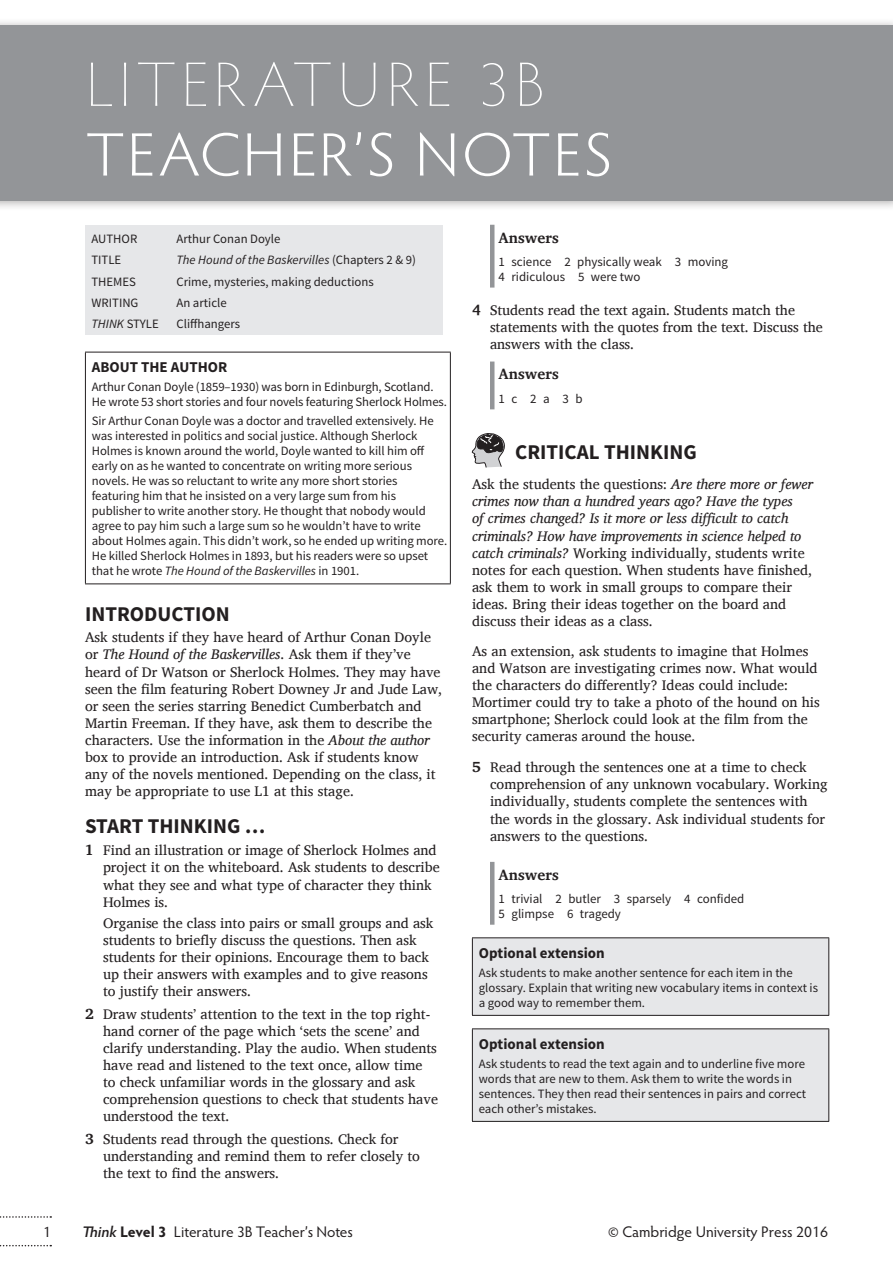
<style>
.page{position:relative;width:893px;height:1263px;background:#fff}
.page>*{position:absolute;margin:0;border:0;box-sizing:border-box;transform-origin:0 0}
.Unit_title{font:200 63px "Hypatia Sans Pro";letter-spacing:.085em;color:#fff;scale:1.05 1}
.Unit_title-2{font:300 61.5px "Hypatia Sans Pro";letter-spacing:.045em;color:#fff;scale:1.04 1}
._01_-_A_head{font:700 21px "Source Sans Pro";color:#231f20}
._03_-_Rubric_after_h{font:15.3px "Hypatia Sans Pro";color:#231f20}
._04_-_Box_head{font:700 15px "Source Sans Pro";color:#231f20}
._09_-_Answer_head{font:700 15px "Charis SIL";color:#231f20}
.Folio{font:15px "Hypatia Sans Pro";color:#231f20}
._03_-_UL_text_no_ind{font:14.25px/17.1px "Charis SIL";color:#231f20}
._03_-_NL_numbered_li{font:14.25px/17.1px "Charis SIL";color:#231f20}
._09_-_Answer_text{font:12.9px/15px "Source Sans Pro";color:#231f20}
._04_-_Box_text{font:12.75px/15px "Source Sans Pro";letter-spacing:-.005em;color:#231f20}
._01_-_Objectives_box{font:12.75px "Source Sans Pro";color:#231f20}
._01_-_Objectives_box-2{font:italic 12.75px "Source Sans Pro";color:#231f20}
.s1{font-style:normal}
.s2{font-style:italic}
.s3{font-weight:700;font-size:15px}
.s4{font-weight:600;font-style:italic}
.s5{font-weight:700}
</style>
<div class="page">
<div style="left:85px;top:225px;width:357px;height:110px;background:#e6e7e9"></div>
<hr style="left:85px;top:352px;width:1px;height:231px;background:#231f20">
<hr style="left:450px;top:352px;width:1px;height:231px;background:#231f20">
<hr style="left:85px;top:352px;width:366px;height:1px;background:#231f20">
<hr style="left:85px;top:583px;width:366px;height:1px;background:#231f20">
<hr style="left:490px;top:225px;width:4px;height:63px;background:#939598">
<hr style="left:490px;top:362px;width:4px;height:47px;background:#939598">
<svg style="left:471px;top:433px;width:34px;height:35px"></svg>
<hr style="left:490px;top:862px;width:4px;height:63px;background:#939598">
<div style="left:472px;top:938px;width:357px;height:77px;background:#e6e7e9"></div>
<hr style="left:472px;top:938px;width:1px;height:77px;background:#231f20">
<hr style="left:828px;top:938px;width:1px;height:77px;background:#231f20">
<hr style="left:472px;top:937px;width:357px;height:1px;background:#231f20">
<hr style="left:472px;top:1015px;width:357px;height:1px;background:#231f20">
<div style="left:472px;top:1029px;width:357px;height:92px;background:#e6e7e9"></div>
<hr style="left:472px;top:1029px;width:1px;height:92px;background:#231f20">
<hr style="left:828px;top:1029px;width:1px;height:92px;background:#231f20">
<hr style="left:472px;top:1028px;width:357px;height:1px;background:#231f20">
<hr style="left:472px;top:1121px;width:357px;height:1px;background:#231f20">
<div style="left:0;top:18px;width:893px;height:193px;background:#231f20;opacity:.35"></div>
<div style="left:0;top:25px;width:893px;height:176px;background:#939598"></div>
<svg style="left:0;top:1245px;width:51px;height:1px"></svg>
<svg style="left:0;top:1216px;width:51px;height:2px"></svg>
<p class="Folio" style="left:43px;top:1221px;width:9px">1</p>
<p class="Unit_title" style="left:86px;top:44px;width:438px">LITERATURE 3B</p>
<p class="Unit_title-2" style="left:86px;top:114px;width:508px">TEACHER’S NOTES</p>
<p class="_01_-_Objectives_box" style="left:91px;top:231px;width:47px">AUTHOR</p>
<p class="_01_-_Objectives_box" style="left:176px;top:231px;width:106px">Arthur Conan Doyle</p>
<p class="_01_-_Objectives_box" style="left:91px;top:252px;width:31px">TITLE</p>
<p class="_01_-_Objectives_box-2" style="left:176px;top:252px;width:241px">The Hound of the Baskervilles <span class="s1">(Chapters 2 &amp; 9)</span></p>
<p class="_01_-_Objectives_box" style="left:91px;top:273px;width:46px">THEMES</p>
<p class="_01_-_Objectives_box" style="left:176px;top:273px;width:199px">Crime, mysteries, making deductions</p>
<p class="_01_-_Objectives_box" style="left:91px;top:295px;width:49px">WRITING</p>
<p class="_01_-_Objectives_box" style="left:176px;top:295px;width:52px">An article</p>
<p class="_01_-_Objectives_box-2" style="left:91px;top:316px;width:69px">THINK <span class="s1">STYLE</span></p>
<p class="_01_-_Objectives_box" style="left:176px;top:316px;width:65px">Cliffhangers</p>
<p class="_04_-_Box_head" style="left:92px;top:357px;width:137px">ABOUT THE AUTHOR</p>
<p class="_04_-_Box_text" style="left:92px;top:380px;width:357px">Arthur Conan Doyle (1859–1930) was born in Edinburgh, Scotland.<br>He wrote 53 short stories and four novels featuring Sherlock Holmes.</p>
<p class="_04_-_Box_text" style="left:92px;top:414px;width:357px">Sir Arthur Conan Doyle was a doctor and travelled extensively. He was interested in politics and social justice. Although Sherlock Holmes is known around the world, Doyle wanted to kill him off early on as he wanted to concentrate on writing more serious novels. He was so reluctant to write any more short stories featuring him that he insisted on a very large sum from his publisher to write another story. He thought that nobody would agree to pay him such a large sum so he wouldn’t have to write about Holmes again. This didn’t work, so he ended up writing more.<br>He killed Sherlock Holmes in 1893, but his readers were so upset that he wrote <span class="s2">The Hound of the Baskervilles</span> in 1901.</p>
<p class="_01_-_A_head" style="left:85px;top:600px;width:146px">INTRODUCTION</p>
<p class="_03_-_UL_text_no_ind" style="left:85px;top:629px;width:359px">Ask students if they have heard of Arthur Conan Doyle or <span class="s2">The Hound of the Baskervilles</span>. Ask them if they’ve heard of Dr Watson or Sherlock Holmes. They may have seen the film featuring Robert Downey Jr and Jude Law, or seen the series starring Benedict Cumberbatch and Martin Freeman. If they have, ask them to describe the characters. Use the information in the <span class="s2">About the author </span>box to provide an introduction. Ask if students know any of the novels mentioned. Depending on the class, it may be appropriate to use L1 at this stage.</p>
<p class="_01_-_A_head" style="left:85px;top:813px;width:182px">START THINKING …</p>
<p class="_03_-_NL_numbered_li" style="left:103px;top:842px;width:338px;text-indent:-18px"><span class="s3">1</span> Find an illustration or image of Sherlock Holmes and project it on the whiteboard. Ask students to describe what they see and what type of character they think Holmes is.</p>
<p class="_03_-_NL_numbered_li" style="left:103px;top:914px;width:332px">Organise the class into pairs or small groups and ask students to briefly discuss the questions. Then ask students for their opinions. Encourage them to back up their answers with examples and to give reasons to justify their answers.</p>
<p class="_03_-_NL_numbered_li" style="left:103px;top:1005px;width:336px;text-indent:-18px"><span class="s3">2</span> Draw students’ attention to the text in the top right&shy;hand corner of the page which ‘sets the scene’ and clarify understanding. Play the audio. When students have read and listened to the text once, allow time to check unfamiliar words in the glossary and ask comprehension questions to check that students have understood the text.</p>
<p class="_03_-_NL_numbered_li" style="left:103px;top:1130px;width:319px;text-indent:-18px"><span class="s3">3</span> Students read through the questions. Check for understanding and remind them to refer closely to the text to find the answers.</p>
<p class="_09_-_Answer_head" style="left:499px;top:229px;width:62px">Answers</p>
<p class="_09_-_Answer_text" style="left:499px;top:255px;width:231px">1 science 2 physically weak 3 moving<br>4 ridiculous 5 were two</p>
<p class="_03_-_NL_numbered_li" style="left:490px;top:301px;width:334px;text-indent:-18px"><span class="s3">4</span> Students read the text again. Students match the statements with the quotes from the text. Discuss the answers with the class.</p>
<p class="_09_-_Answer_head" style="left:499px;top:365px;width:62px">Answers</p>
<p class="_09_-_Answer_text" style="left:499px;top:391px;width:86px">1c 2a 3b</p>
<p class="_01_-_A_head" style="left:515px;top:439px;width:183px">CRITICAL THINKING</p>
<p class="_03_-_UL_text_no_ind" style="left:472px;top:476px;width:343px">Ask the students the questions: <span class="s2">Are there more or fewer crimes now than a hundred years ago? Have the types<br>of crimes changed? Is it more or less difficult to catch criminals? How have improvements in science helped to catch criminals?</span> Working individually, students write notes for each question. When students have finished, ask them to work in small groups to compare their ideas. Bring their ideas together on the board and discuss their ideas as a class.</p>
<p class="_03_-_UL_text_no_ind" style="left:472px;top:642px;width:349px">As an extension, ask students to imagine that Holmes and Watson are investigating crimes now. What would the characters do differently? Ideas could include:<br>Mortimer could try to take a photo of the hound on his smartphone; Sherlock could look at the film from the security cameras around the house.</p>
<p class="_03_-_NL_numbered_li" style="left:490px;top:759px;width:339px;text-indent:-18px"><span class="s3">5</span> Read through the sentences one at a time to check comprehension of any unknown vocabulary. Working individually, students complete the sentences with the words in the glossary. Ask individual students for answers to the questions.</p>
<p class="_09_-_Answer_head" style="left:499px;top:866px;width:62px">Answers</p>
<p class="_09_-_Answer_text" style="left:499px;top:892px;width:247px">1 trivial 2 butler 3 sparsely 4 confided<br>5 glimpse 6 tragedy</p>
<p class="_04_-_Box_head" style="left:479px;top:943px;width:127px">Optional extension</p>
<p class="_04_-_Box_text" style="left:479px;top:965px;width:341px">Ask students to make another sentence for each item in the glossary. Explain that writing new vocabulary items in context is a good way to remember them.</p>
<p class="_04_-_Box_head" style="left:479px;top:1034px;width:127px">Optional extension</p>
<p class="_04_-_Box_text" style="left:479px;top:1056px;width:329px">Ask students to read the text again and to underline five more words that are new to them. Ask them to write the words in sentences. They then read their sentences in pairs and correct each other’s mistakes.</p>
<p class="_03_-_Rubric_after_h" style="left:82px;top:1222px;width:272px"><span class="s4">Think</span> <span class="s5">Level 3</span> Literature 3B Teacher’s Notes</p>
<p class="_03_-_Rubric_after_h" style="left:608px;top:1222px;width:221px">© Cambridge University Press 2016</p>
</div>
